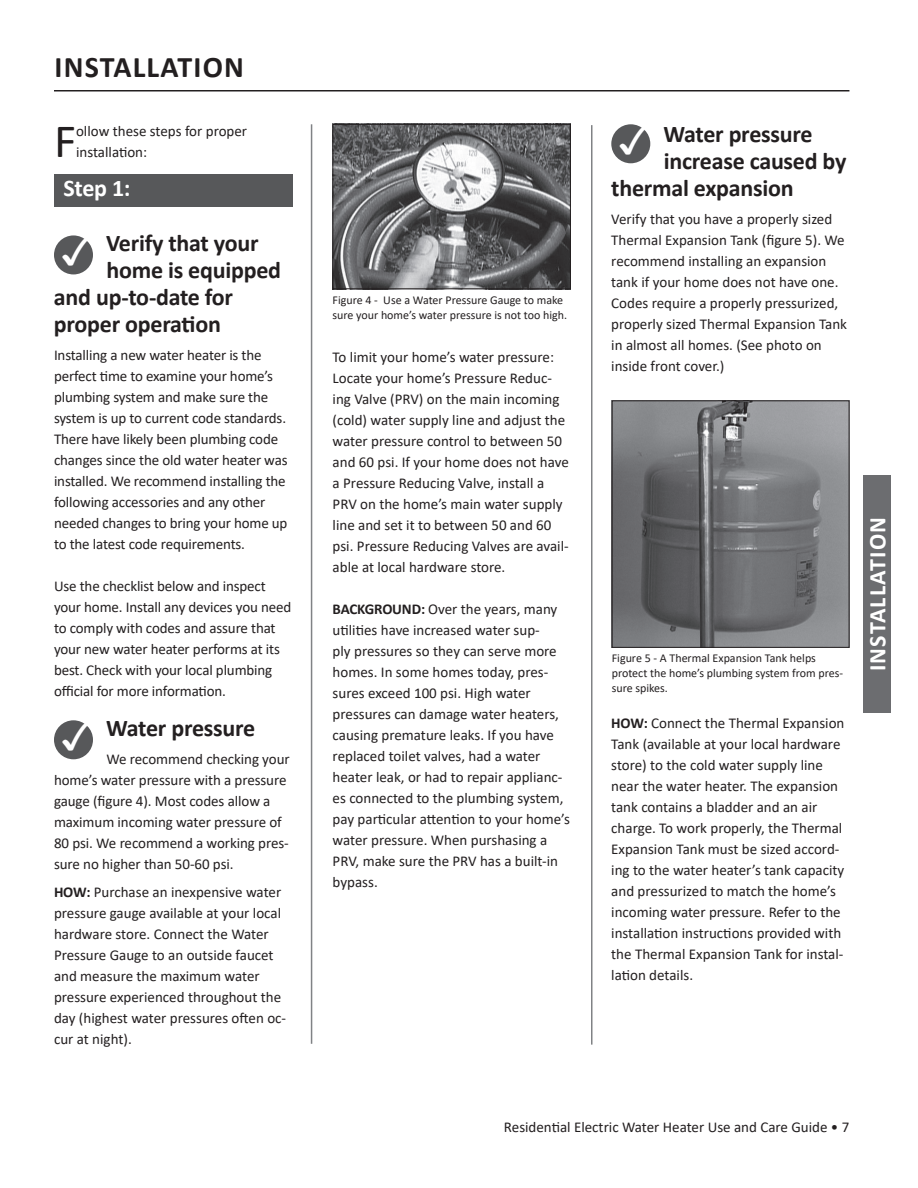
<style>
.page{position:relative;width:918px;height:1188px;background:#fff}
.page>*{position:absolute;margin:0;border:0;box-sizing:border-box;transform-origin:0 0}
.t1{font:48.15px "Calibri";color:#231f20}
.t2{font:700 30px "Calibri";letter-spacing:.04em;color:#231f20}
.t3{font:700 24px "Calibri";letter-spacing:-.01em;color:#231f20}
.t4{font:700 24px "Calibri";letter-spacing:.05em;color:#fff}
.t5{font:15px/21px "Calibri";color:#231f20}
.t6{font:12px/15px "Calibri";color:#231f20}
.s1{font-family:"Arial Unicode MS";font-weight:400;font-size:39px;color:#fff}
.s2{font-weight:700}
</style>
<div class="page">
<hr style="left:54px;top:90px;width:795px;height:2px;background:#231f20">
<div style="left:54px;top:235px;width:39px;height:39px;background:#57585a;border-radius:50%"></div>
<div style="left:54px;top:720px;width:39px;height:39px;background:#57585a;border-radius:50%"></div>
<div style="left:611px;top:124px;width:39px;height:39px;background:#57585a;border-radius:50%"></div>
<hr style="left:311px;top:124px;width:1px;height:920px;background:#808285">
<hr style="left:591px;top:125px;width:1px;height:920px;background:#808285">
<img style="left:335px;top:126px;width:234px;height:161px">
<div style="left:333px;top:124px;width:238px;height:165px;border:1px solid #231f20"></div>
<img style="left:614px;top:402px;width:233px;height:244px">
<div style="left:612px;top:400px;width:237px;height:248px;border:1px solid #231f20"></div>
<div style="left:54px;top:174px;width:238px;height:33px;background:#57585a"></div>
<div style="left:864px;top:475px;width:27px;height:238px;background:#6c6d70"></div>
<h2 class="t2" style="left:55px;top:45px;width:191px">INSTALLATION</h2>
<h1 class="t1" style="left:54px;top:107px;width:24px">F</h1>
<p class="t5" style="left:76px;top:120px;width:173px">ollow these steps for proper installation:</p>
<h3 class="t4" style="left:63px;top:171px;width:69px">Step 1:</h3>
<h3 class="t3" style="left:62px;top:226px;width:198px"><span class="s1">✓</span> Verify that your</h3>
<h3 class="t3" style="left:106px;top:253px;width:176px">home is equipped</h3>
<h3 class="t3" style="left:54px;top:280px;width:181px">and up-to-date for</h3>
<h3 class="t3" style="left:54px;top:307px;width:168px">proper operation</h3>
<p class="t5" style="left:54px;top:344px;width:235px">Installing a new water heater is the perfect time to examine your home’s plumbing system and make sure the system is up to current code standards.<br>There have likely been plumbing code changes since the old water heater was installed. We recommend installing the following accessories and any other needed changes to bring your home up to the latest code requirements.</p>
<p class="t5" style="left:54px;top:575px;width:239px">Use the checklist below and inspect your home. Install any devices you need to comply with codes and assure that your new water heater performs at its best. Check with your local plumbing official for more information.</p>
<h3 class="t3" style="left:62px;top:711px;width:195px"><span class="s1">✓</span> Water pressure</h3>
<p class="t5" style="left:54px;top:748px;width:237px;text-indent:52px">We recommend checking your home’s water pressure with a pressure gauge (figure 4). Most codes allow a maximum incoming water pressure of 80 psi. We recommend a working pres&shy;sure no higher than 50-60 psi.</p>
<p class="t5" style="left:54px;top:881px;width:234px"><span class="s2">HOW:</span> Purchase an inexpensive water pressure gauge available at your local hardware store. Connect the Water Pressure Gauge to an outside faucet and measure the maximum water pressure experienced throughout the day (highest water pressures often oc&shy;cur at night).</p>
<p class="t6" style="left:333px;top:292px;width:236px">Figure 4 - Use a Water Pressure Gauge to make sure your home’s water pressure is not too high.</p>
<p class="t5" style="left:333px;top:346px;width:238px">To limit your home’s water pressure:<br>Locate your home’s Pressure Reduc&shy;ing Valve (PRV) on the main incoming (cold) water supply line and adjust the water pressure control to between 50 and 60 psi. If your home does not have a Pressure Reducing Valve, install a PRV on the home’s main water supply line and set it to between 50 and 60 psi. Pressure Reducing Valves are avail&shy;able at local hardware store.</p>
<p class="t5" style="left:333px;top:598px;width:239px"><span class="s2">BACKGROUND:</span> Over the years, many utilities have increased water sup-<br>ply pressures so they can serve more homes. In some homes today, pres&shy;sures exceed 100 psi. High water pressures can damage water heaters, causing premature leaks. If you have replaced toilet valves, had a water heater leak, or had to repair applianc&shy;es connected to the plumbing system, pay particular attention to your home’s water pressure. When purshasing a PRV, make sure the PRV has a built-in bypass.</p>
<h3 class="t3" style="left:619px;top:117px;width:195px"><span class="s1">✓</span> Water pressure</h3>
<h3 class="t3" style="left:664px;top:144px;width:184px">increase caused by</h3>
<h3 class="t3" style="left:611px;top:171px;width:184px">thermal expansion</h3>
<p class="t5" style="left:611px;top:208px;width:237px">Verify that you have a properly sized Thermal Expansion Tank (figure 5). We recommend installing an expansion tank if your home does not have one.<br>Codes require a properly pressurized, properly sized Thermal Expansion Tank in almost all homes. (See photo on inside front cover.)</p>
<p class="t6" style="left:612px;top:651px;width:233px">Figure 5 - A Thermal Expansion Tank helps protect the home’s plumbing system from pres&shy;sure spikes.</p>
<p class="t5" style="left:611px;top:712px;width:235px"><span class="s2">HOW:</span> Connect the Thermal Expansion Tank (available at your local hardware store) to the cold water supply line near the water heater. The expansion tank contains a bladder and an air charge. To work properly, the Thermal Expansion Tank must be sized accord&shy;ing to the water heater’s tank capacity and pressurized to match the home’s incoming water pressure. Refer to the installation instructions provided with the Thermal Expansion Tank for instal&shy;lation details.</p>
<h3 class="t4" style="left:861px;top:671px;width:156px;rotate:-90deg">INSTALLATION</h3>
<p class="t5" style="left:504px;top:1116px;width:347px">Residential Electric Water Heater Use and Care Guide • 7</p>
</div>
